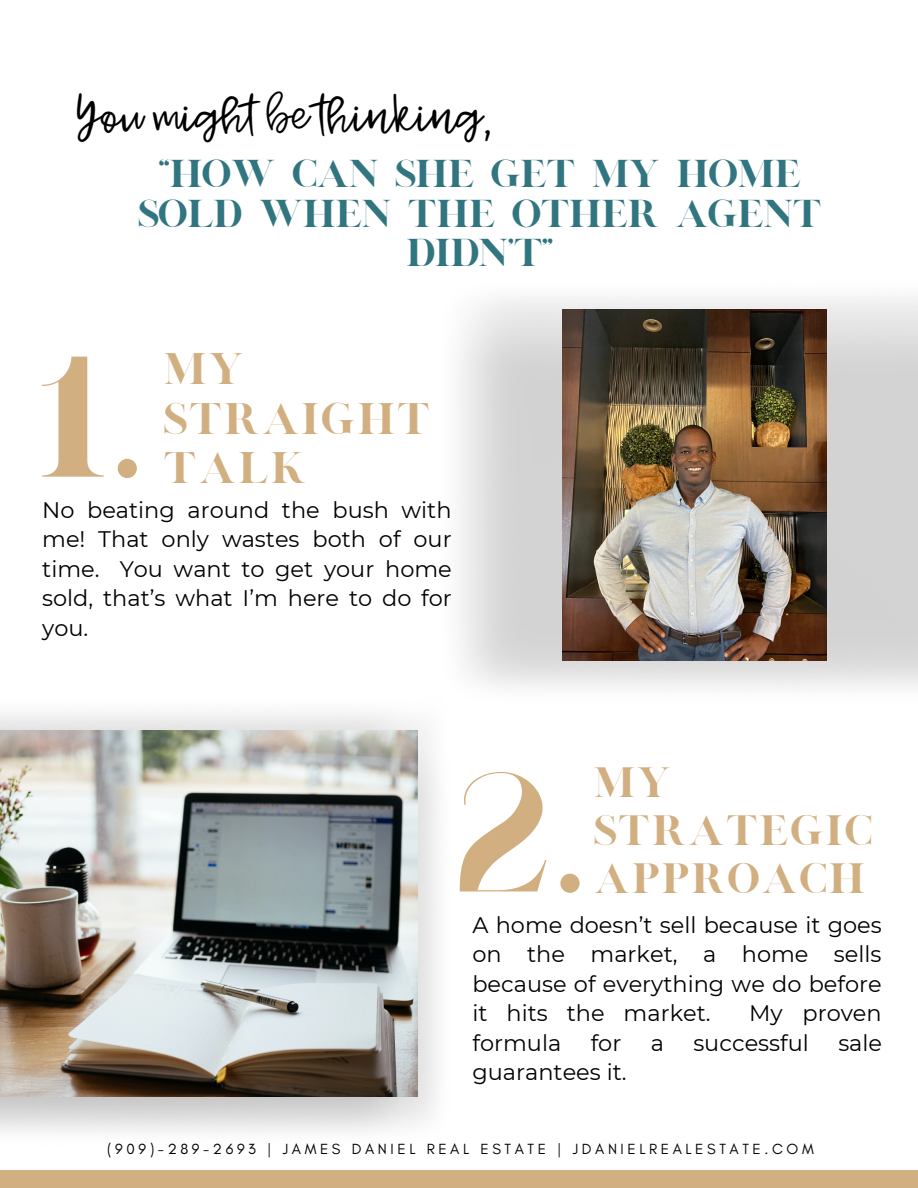
<style>
.page{position:relative;width:918px;height:1188px;background:#fff}
.page>*{position:absolute;margin:0;border:0;box-sizing:border-box;transform-origin:0 0}
.t1{font:139.2px "London";color:#d1af80}
.t2{font:300 48.45px "Jenthill";color:#000}
.t3{font:35.85px/49.9px "London";letter-spacing:.015em;color:#d1af80}
.t4{font:34.5px/48px "London";letter-spacing:.015em;color:#d1af80}
.t5{font:31.5px/39.3px "London";letter-spacing:-.06em;color:#317580;text-align:center}
.t6{font:22.5px/29.4px "Montserrat";color:#000;text-align:justify}
.t7{font:15px "Glacial Indifference";letter-spacing:.24em;color:#000}
</style>
<div class="page">
<div style="left:0;top:1170px;width:918px;height:18px;background:#d1af80"></div>
<img style="left:459px;top:298px;width:459px;height:390px">
<img style="left:0;top:646px;width:503px;height:486px">
<img style="left:0;top:731px;width:417px;height:365px">
<img style="left:563px;top:310px;width:263px;height:351px">
<h2 class="t2" style="left:77px;top:86px;width:416px">You might be thinking,</h2>
<h3 class="t5" style="left:137px;top:158px;width:686px">“HOW CAN SHE GET MY HOME<br>SOLD WHEN THE OTHER AGENT<br>DIDN’T”</h3>
<h3 class="t3" style="left:163px;top:348px;width:269px">MY<br>STRAIGHT<br>TALK</h3>
<p class="t6" style="left:42px;top:495px;width:411px">No beating around the bush with me! That only wastes both of our time. You want to get your home sold, that’s what I’m here to do for you.</p>
<h1 class="t1" style="left:35px;top:322px;width:110px">1.</h1>
<h1 class="t1" style="left:453px;top:737px;width:135px">2.</h1>
<h3 class="t4" style="left:593px;top:763px;width:281px">MY<br>STRATEGIC<br>APPROACH</h3>
<p class="t6" style="left:472px;top:910px;width:411px">A home doesn’t sell because it goes on the market, a home sells because of everything we do before it hits the market.</p>
<p class="t6" style="left:749px;top:998px;width:134px">My proven</p>
<p class="t6" style="left:472px;top:1028px;width:90px">formula</p>
<p class="t6" style="left:591px;top:1028px;width:32px">for</p>
<p class="t6" style="left:651px;top:1028px;width:15px">a</p>
<p class="t6" style="left:693px;top:1028px;width:117px">successful</p>
<p class="t6" style="left:838px;top:1028px;width:45px">sale</p>
<p class="t6" style="left:472px;top:1057px;width:156px">guarantees it.</p>
<p class="t7" style="left:107px;top:1140px;width:708px">(909)-289-2693 | JAMES DANIEL REAL ESTATE | JDANIELREALESTATE.COM</p>
</div>
